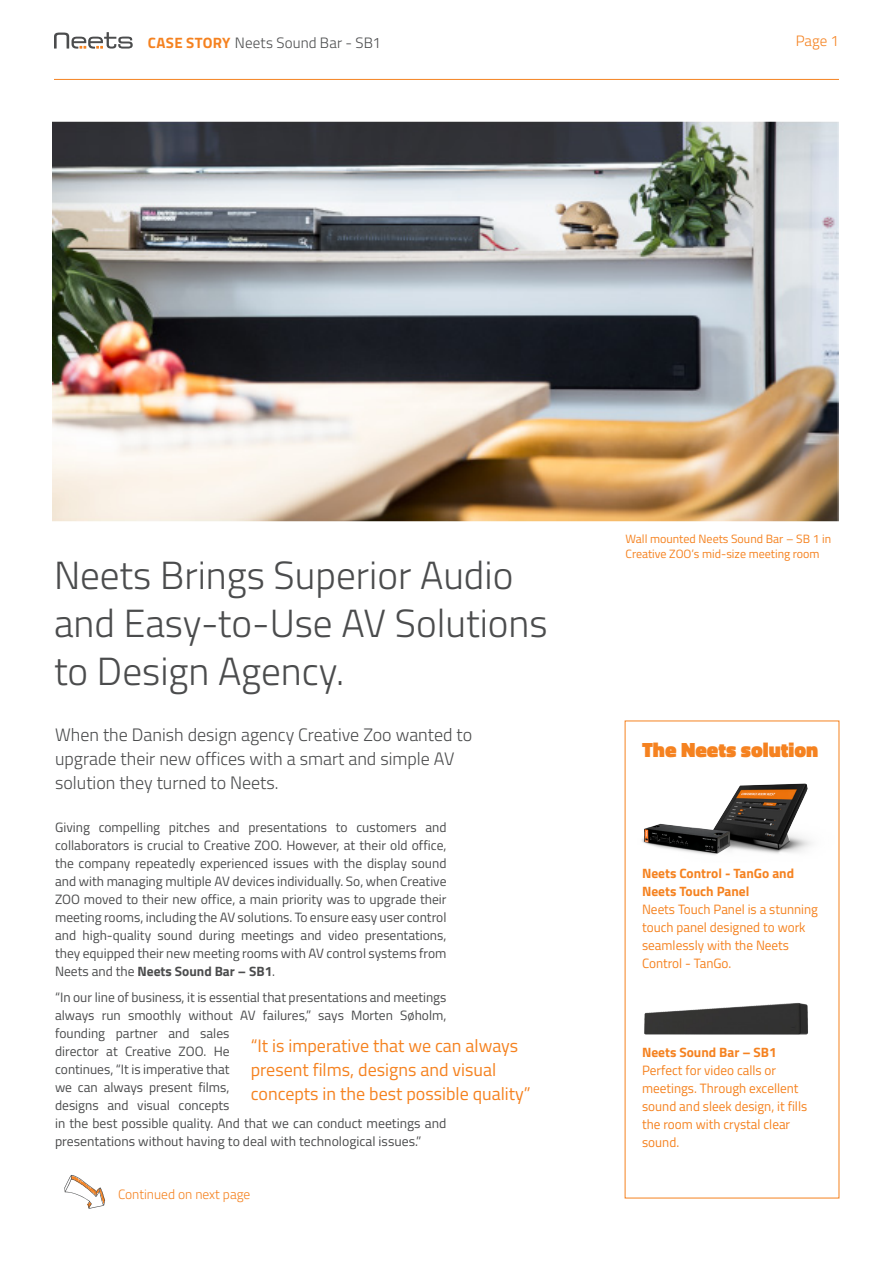
<style>
.page{position:relative;width:893px;height:1263px;background:#fff}
.page>*{position:absolute;margin:0;border:0;box-sizing:border-box;transform-origin:0 0}
.t1{font:300 39.3px/47.7px "Titillium Web";color:#4b4c4d}
.Feature_mellemrubrik{font:900 20.85px "Titillium Web";color:#f58220}
.t2{font:300 18px/24px "Titillium Web";color:#4b4c4d}
.t3{font:18px/24px "Titillium Web";color:#f58220}
.t4{font:300 15px "Titillium Web";letter-spacing:.01em;color:#4b4c4d}
.t5{font:300 15px "Titillium Web";color:#f58220}
.t6{font:13.5px/18px "Titillium Web";color:#4b4c4d;text-align:justify}
.Feature_brød{font:13.5px/18px "Titillium Web";color:#f58220}
.Feature_mellemrubrik-2{font:700 13.5px/18px "Titillium Web";color:#f58220}
.Feature_mellemrubrik-3{font:300 13.5px "Titillium Web";color:#f58220}
.t7{font:12px/15px "Titillium Web";color:#f58220}
.s1{font-weight:700;color:#f58220}
.s2{font-weight:700}
</style>
<div class="page">
<svg style="left:64px;top:1175px;width:41px;height:34px"></svg>
<img style="left:644px;top:1003px;width:164px;height:32px">
<img style="left:625px;top:771px;width:214px;height:91px">
<img style="left:53px;top:121px;width:786px;height:401px">
<hr style="left:54px;top:79px;width:785px;height:1px;background:#f58220">
<svg style="left:54px;top:32px;width:79px;height:17px"></svg>
<p class="t4" style="left:148px;top:32px;width:235px"><span class="s1">CASE STORY</span> Neets Sound Bar - SB1</p>
<p class="t5" style="left:796px;top:30px;width:45px">Page 1</p>
<p class="t1" style="left:54px;top:550px;width:495px">Neets Brings Superior Audio and Easy-to-Use AV Solutions to Design Agency.</p>
<p class="t2" style="left:55px;top:722px;width:419px">When the Danish design agency Creative Zoo wanted to upgrade their new offices with a smart and simple AV solution they turned to Neets.</p>
<p class="t6" style="left:55px;top:817px;width:393px">Giving compelling pitches and presentations to customers and collaborators is crucial to Creative ZOO. However, at their old office, the company repeatedly experienced issues with the display sound and with managing multiple AV devices individually. So, when Creative ZOO moved to their new office, a main priority was to upgrade their meeting rooms, including the AV solutions. To ensure easy user control and high-quality sound during meetings and video presentations, they equipped their new meeting rooms with AV control systems from Neets and the <span class="s2">Neets Sound Bar – SB1</span>.</p>
<p class="t6" style="left:55px;top:988px;width:393px;text-align:left">“In our line of business, it is essential that presentations and meetings always run smoothly without AV failures,” says Morten Søholm, founding partner and sales<br>director at Creative ZOO. He<br>continues, “It is imperative that<br>we can always present films,<br>designs and visual concepts<br>in the best possible quality. And that we can conduct meetings and presentations without having to deal with technological issues.”</p>
<p class="Feature_mellemrubrik-3" style="left:118px;top:1184px;width:134px">Continued on next page</p>
<p class="t3" style="left:251px;top:1033px;width:281px">“It is imperative that we can always present films, designs and visual concepts in the best possible quality”</p>
<p class="t7" style="left:625px;top:530px;width:207px">Wall mounted Neets Sound Bar – SB 1 in<br>Creative ZOO’s mid-size meeting room</p>
<p class="Feature_mellemrubrik" style="left:642px;top:734px;width:178px">The Neets solution</p>
<p class="Feature_mellemrubrik-2" style="left:642px;top:863px;width:154px">Neets Control - TanGo and<br>Neets Touch Panel</p>
<p class="Feature_brød" style="left:642px;top:899px;width:177px">Neets Touch Panel is a stunning touch panel designed to work seamlessly with the Neets<br>Control - TanGo.</p>
<p class="Feature_mellemrubrik-2" style="left:642px;top:1042px;width:136px">Neets Sound Bar – SB1</p>
<p class="Feature_brød" style="left:642px;top:1060px;width:167px">Perfect for video calls or meetings. Through excellent sound and sleek design, it fills the room with crystal clear sound.</p>
</div>
